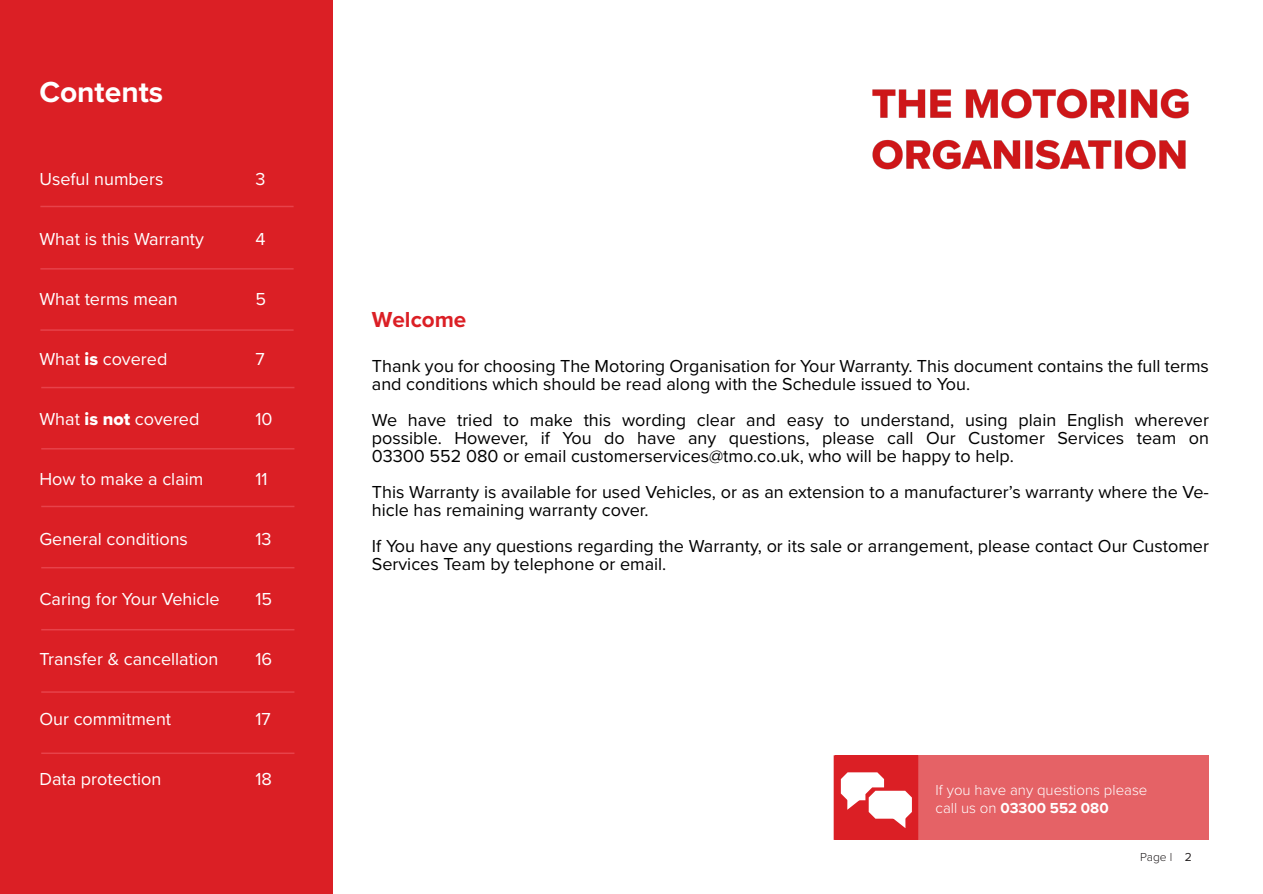
<style>
.page{position:relative;width:1263px;height:894px;background:#fff}
.page>*{position:absolute;margin:0;border:0;box-sizing:border-box;transform-origin:0 0}
.t1{font:700 30px "Proxima Nova";color:#fff}
.t2{font:700 22.5px "Proxima Nova";color:#db1f25}
.t3{font:18px/18px "Proxima Nova";color:#000}
.t4{font:18px "Proxima Nova";color:#fff}
.t5{font:300 15px/18px "Proxima Nova";color:#fff}
.t6{font:300 12px "Proxima Nova";color:#231f20}
.s1{font-family:"Proxima Nova Extrabld"}
.s2{font-weight:700}
.s3{font-weight:400}
</style>
<div class="page">
<div style="left:0;top:0;width:333px;height:893px;background:#db1f25"></div>
<hr style="left:40px;top:268px;width:254px;height:1px;background:#e7424a">
<hr style="left:40px;top:329px;width:254px;height:2px;background:#e7424a">
<hr style="left:41px;top:386px;width:253px;height:2px;background:#e7424a">
<hr style="left:41px;top:448px;width:253px;height:1px;background:#e7424a">
<hr style="left:41px;top:505px;width:253px;height:2px;background:#e7424a">
<hr style="left:41px;top:566px;width:253px;height:2px;background:#e7424a">
<hr style="left:41px;top:628px;width:253px;height:2px;background:#e7424a">
<hr style="left:41px;top:691px;width:253px;height:1px;background:#e7424a">
<hr style="left:41px;top:752px;width:253px;height:1px;background:#e7424a">
<hr style="left:40px;top:206px;width:254px;height:1px;background:#e7424a">
<img style="left:872px;top:88px;width:317px;height:82px">
<div style="left:918px;top:755px;width:291px;height:84px;background:#e56266"></div>
<svg style="left:834px;top:755px;width:84px;height:84px"></svg>
<h1 class="t1" style="left:39px;top:70px;width:125px">Contents</h1>
<p class="t4" style="left:39px;top:165px;width:125px">Useful numbers</p>
<p class="t4" style="left:255px;top:165px;width:12px">3</p>
<p class="t4" style="left:39px;top:225px;width:166px">What is this Warranty</p>
<p class="t4" style="left:255px;top:225px;width:12px">4</p>
<p class="t4" style="left:39px;top:285px;width:140px">What terms mean</p>
<p class="t4" style="left:255px;top:285px;width:12px">5</p>
<p class="t4" style="left:39px;top:345px;width:129px">What <span class="s1">is</span> covered</p>
<p class="t4" style="left:255px;top:345px;width:11px">7</p>
<p class="t4" style="left:39px;top:405px;width:162px">What <span class="s1">is not</span> covered</p>
<p class="t4" style="left:255px;top:405px;width:19px">10</p>
<p class="t4" style="left:39px;top:465px;width:166px">How to make a claim</p>
<p class="t4" style="left:255px;top:465px;width:14px">11</p>
<p class="t4" style="left:39px;top:525px;width:150px">General conditions</p>
<p class="t4" style="left:255px;top:525px;width:18px">13</p>
<p class="t4" style="left:39px;top:585px;width:182px">Caring for Your Vehicle</p>
<p class="t4" style="left:255px;top:585px;width:18px">15</p>
<p class="t4" style="left:39px;top:645px;width:180px">Transfer &amp; cancellation</p>
<p class="t4" style="left:255px;top:645px;width:18px">16</p>
<p class="t4" style="left:39px;top:705px;width:133px">Our commitment</p>
<p class="t4" style="left:255px;top:705px;width:17px">17</p>
<p class="t4" style="left:39px;top:765px;width:123px">Data protection</p>
<p class="t4" style="left:255px;top:765px;width:18px">18</p>
<p class="t2" style="left:372px;top:302px;width:96px">Welcome</p>
<p class="t3" style="left:372px;top:356px;width:839px">Thank you for choosing The Motoring Organisation for Your Warranty. This document contains the full terms and conditions which should be read along with the Schedule issued to You.</p>
<p class="t3" style="left:372px;top:410px;width:839px;text-align:justify">We have tried to make this wording clear and easy to understand, using plain English wherever possible. However, if You do have any questions, please call Our Customer Services team on 03300 552 080 or email customerservices@tmo.co.uk, who will be happy to help.</p>
<p class="t3" style="left:372px;top:482px;width:839px">This Warranty is available for used Vehicles, or as an extension to a manufacturer’s warranty where the Ve&shy;hicle has remaining warranty cover.</p>
<p class="t3" style="left:372px;top:536px;width:839px">If You have any questions regarding the Warranty, or its sale or arrangement, please contact Our Customer<br>Services Team by telephone or email.</p>
<p class="t5" style="left:935px;top:779px;width:213px">If you have any questions please call us on <span class="s2">03300 552 080</span></p>
<p class="t6" style="left:1140px;top:847px;width:53px">Page l <span class="s3">2</span></p>
</div>
